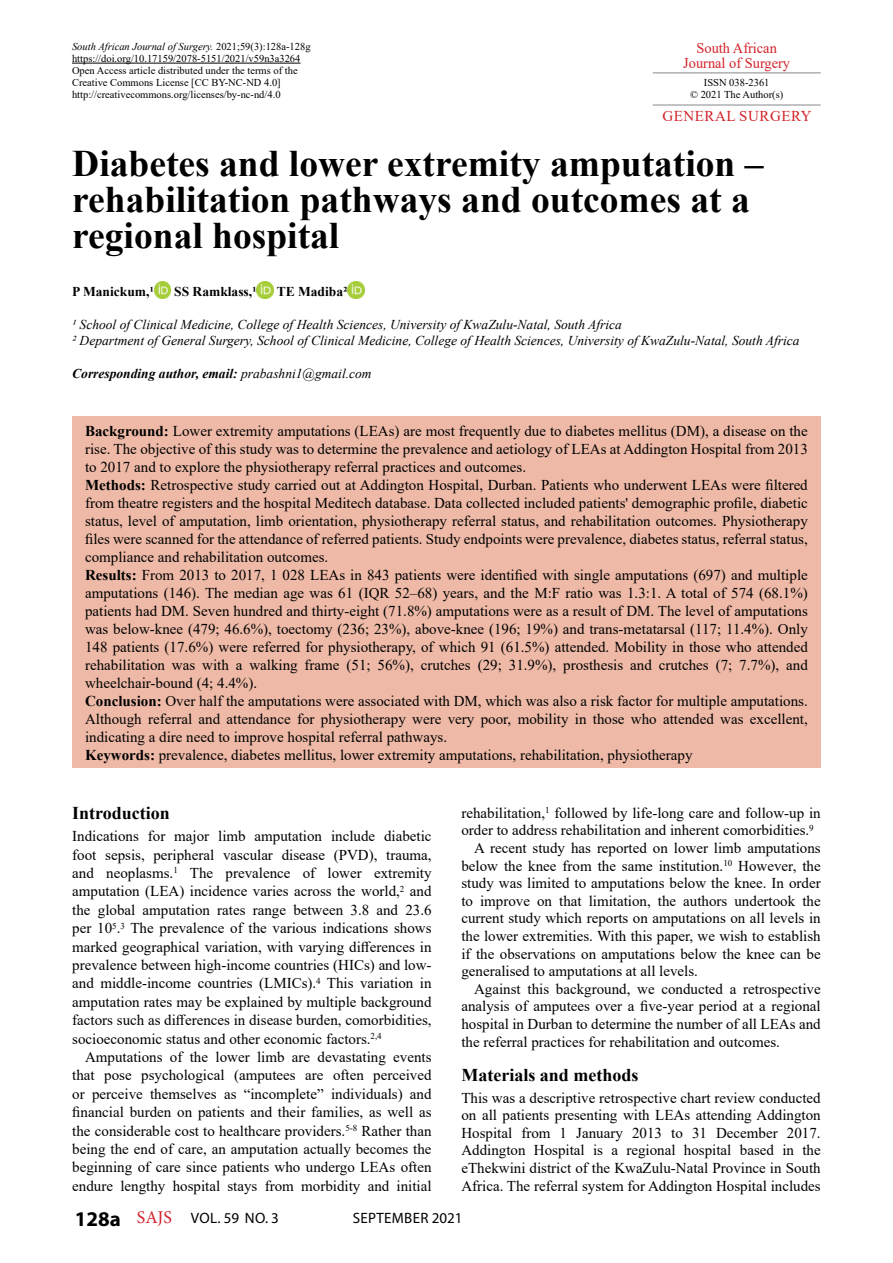
<style>
.page{position:relative;width:893px;height:1263px;background:#fff}
.page>*{position:absolute;margin:0;border:0;box-sizing:border-box;transform-origin:0 0}
.t1{font:700 37.5px/36px "Times New Roman";color:#000}
.t2{font:700 18px "Times New Roman";color:#000}
.t3{font:15px/18.5px "Times New Roman";color:#000;text-align:justify}
.t4{font:15px "Myriad Pro";letter-spacing:.02em;color:#000}
.t5{font:15px/15px "Times New Roman";color:#d2232a;text-align:center;scale:.96 1}
.t6{font:15px "Times New Roman";letter-spacing:.035em;color:#d2232a}
.t7{font:italic 13.5px/16.5px "Times New Roman";color:#000}
.t8{font:italic 700 13.5px "Times New Roman";color:#000}
.t9{font:700 13.5px "Times New Roman";color:#000}
.t10{font:10.5px/12px "Times New Roman";color:#000;text-align:center}
.s1{font-style:italic}
.s2{font-weight:400}
.s3{font-weight:700}
.s4{font-weight:700;font-size:21px}
.s5{font-family:"Minion Pro";font-size:18px;color:#d2232a}
</style>
<div class="page">
<hr style="left:653px;top:72px;width:168px;height:1px;background:#939598">
<hr style="left:653px;top:104px;width:168px;height:2px;background:#939598">
<div style="left:72px;top:417px;width:748px;height:351px;background:#eebaa7"></div>
<hr style="left:72px;top:63px;width:228px;height:1px;background:#000">
<img style="left:154px;top:282px;width:17px;height:17px">
<img style="left:257px;top:282px;width:17px;height:17px">
<img style="left:348px;top:282px;width:16px;height:17px">
<p class="t10" style="left:72px;top:40px;width:240px;text-align:left"><span class="s1">South African Journal of Surgery.</span> 2021;59(3):128a-128g https://doi.org/10.17159/2078-5151/2021/v59n3a3264<br>Open Access article distributed under the terms of the Creative Commons License [CC BY-NC-ND 4.0] http://creativecommons.org/licenses/by-nc-nd/4.0</p>
<p class="t5" style="left:683px;top:40px;width:113px">South African<br>Journal of Surgery</p>
<p class="t10" style="left:690px;top:76px;width:95px">ISSN 038-2361<br>© 2021 The Author(s)</p>
<p class="t6" style="left:662px;top:105px;width:151px">GENERAL SURGERY</p>
<h1 class="t1" style="left:72px;top:145px;width:693px">Diabetes and lower extremity amputation – rehabilitation pathways and outcomes at a regional hospital</h1>
<p class="t9" style="left:72px;top:281px;width:83px">P Manickum,1</p>
<p class="t9" style="left:174px;top:281px;width:84px">SS Ramklass,1</p>
<p class="t9" style="left:277px;top:281px;width:72px">TE Madiba2</p>
<p class="t7" style="left:72px;top:316px;width:729px">1 School of Clinical Medicine, College of Health Sciences, University of KwaZulu-Natal, South Africa<br>2 Department of General Surgery, School of Clinical Medicine, College of Health Sciences, University of KwaZulu-Natal, South Africa</p>
<p class="t8" style="left:72px;top:364px;width:301px">Corresponding author, email: <span class="s2">prabashni1@gmail.com</span></p>
<p class="t3" style="left:85px;top:421px;width:724px;line-height:18px;text-align:left"><span class="s3">Background:</span> Lower extremity amputations (LEAs) are most frequently due to diabetes mellitus (DM), a disease on the rise. The objective of this study was to determine the prevalence and aetiology of LEAs at Addington Hospital from 2013 to 2017 and to explore the physiotherapy referral practices and outcomes.<br><span class="s3">Methods:</span> Retrospective study carried out at Addington Hospital, Durban. Patients who underwent LEAs were filtered from theatre registers and the hospital Meditech database. Data collected included patients' demographic profile, diabetic status, level of amputation, limb orientation, physiotherapy referral status, and rehabilitation outcomes. Physiotherapy files were scanned for the attendance of referred patients. Study endpoints were prevalence, diabetes status, referral status, compliance and rehabilitation outcomes.<br><span class="s3">Results:</span> From 2013 to 2017, 1 028 LEAs in 843 patients were identified with single amputations (697) and multiple amputations (146). The median age was 61 (IQR 52–68) years, and the M:F ratio was 1.3:1. A total of 574 (68.1%) patients had DM. Seven hundred and thirty-eight (71.8%) amputations were as a result of DM. The level of amputations was below-knee (479; 46.6%), toectomy (236; 23%), above-knee (196; 19%) and trans-metatarsal (117; 11.4%). Only 148 patients (17.6%) were referred for physiotherapy, of which 91 (61.5%) attended. Mobility in those who attended rehabilitation was with a walking frame (51; 56%), crutches (29; 31.9%), prosthesis and crutches (7; 7.7%), and wheelchair-bound (4; 4.4%).<br><span class="s3">Conclusion:</span> Over half the amputations were associated with DM, which was also a risk factor for multiple amputations.<br>Although referral and attendance for physiotherapy were very poor, mobility in those who attended was excellent, indicating a dire need to improve hospital referral pathways.<br><span class="s3">Keywords:</span> prevalence, diabetes mellitus, lower extremity amputations, rehabilitation, physiotherapy</p>
<p class="t2" style="left:72px;top:799px;width:99px">Introduction</p>
<p class="t3" style="left:72px;top:826px;width:361px">Indications for major limb amputation include diabetic foot sepsis, peripheral vascular disease (PVD), trauma, and neoplasms.<sup>1</sup> The prevalence of lower extremity amputation (LEA) incidence varies across the world,<sup>2</sup> and the global amputation rates range between 3.8 and 23.6 per 10<sup>5</sup>.<sup>3</sup> The prevalence of the various indications shows marked geographical variation, with varying differences in prevalence between high-income countries (HICs) and low&shy;and middle-income countries (LMICs).<sup>4</sup> This variation in amputation rates may be explained by multiple background factors such as differences in disease burden, comorbidities, socioeconomic status and other economic factors.<sup>2,4</sup></p>
<p class="t3" style="left:72px;top:1047px;width:361px;text-indent:13px">Amputations of the lower limb are devastating events that pose psychological (amputees are often perceived or perceive themselves as “incomplete” individuals) and financial burden on patients and their families, as well as the considerable cost to healthcare providers.<sup>5-8</sup> Rather than being the end of care, an amputation actually becomes the beginning of care since patients who undergo LEAs often endure lengthy hospital stays from morbidity and initial</p>
<p class="t3" style="left:461px;top:803px;width:361px">rehabilitation,<sup>1</sup> followed by life-long care and follow-up in</p>
<p class="t3" style="left:461px;top:821px;width:354px">order to address rehabilitation and inherent comorbidities.<sup>9</sup></p>
<p class="t3" style="left:474px;top:838px;width:348px">A recent study has reported on lower limb amputations</p>
<p class="t3" style="left:461px;top:856px;width:361px">below the knee from the same institution.<sup>10</sup> However, the</p>
<p class="t3" style="left:461px;top:873px;width:361px">study was limited to amputations below the knee. In order</p>
<p class="t3" style="left:461px;top:891px;width:361px">to improve on that limitation, the authors undertook the</p>
<p class="t3" style="left:461px;top:909px;width:361px">current study which reports on amputations on all levels in</p>
<p class="t3" style="left:461px;top:926px;width:361px">the lower extremities. With this paper, we wish to establish</p>
<p class="t3" style="left:461px;top:944px;width:361px">if the observations on amputations below the knee can be</p>
<p class="t3" style="left:461px;top:961px;width:238px">generalised to amputations at all levels.</p>
<p class="t3" style="left:474px;top:979px;width:348px">Against this background, we conducted a retrospective</p>
<p class="t3" style="left:461px;top:997px;width:361px">analysis of amputees over a five-year period at a regional</p>
<p class="t3" style="left:461px;top:1014px;width:361px">hospital in Durban to determine the number of all LEAs and</p>
<p class="t3" style="left:461px;top:1032px;width:320px">the referral practices for rehabilitation and outcomes.</p>
<p class="t2" style="left:461px;top:1062px;width:178px">Materials and methods</p>
<p class="t3" style="left:461px;top:1088px;width:361px;line-height:17.5px">This was a descriptive retrospective chart review conducted on all patients presenting with LEAs attending Addington Hospital from 1 January 2013 to 31 December 2017.<br>Addington Hospital is a regional hospital based in the eThekwini district of the KwaZulu-Natal Province in South Africa. The referral system for Addington Hospital includes</p>
<p class="t4" style="left:75px;top:1208px;width:206px"><span class="s4">128a</span> <span class="s5">SAJS</span> VOL. 59 NO. 3</p>
<p class="t4" style="left:353px;top:1208px;width:111px">SEPTEMBER 2021</p>
</div>
